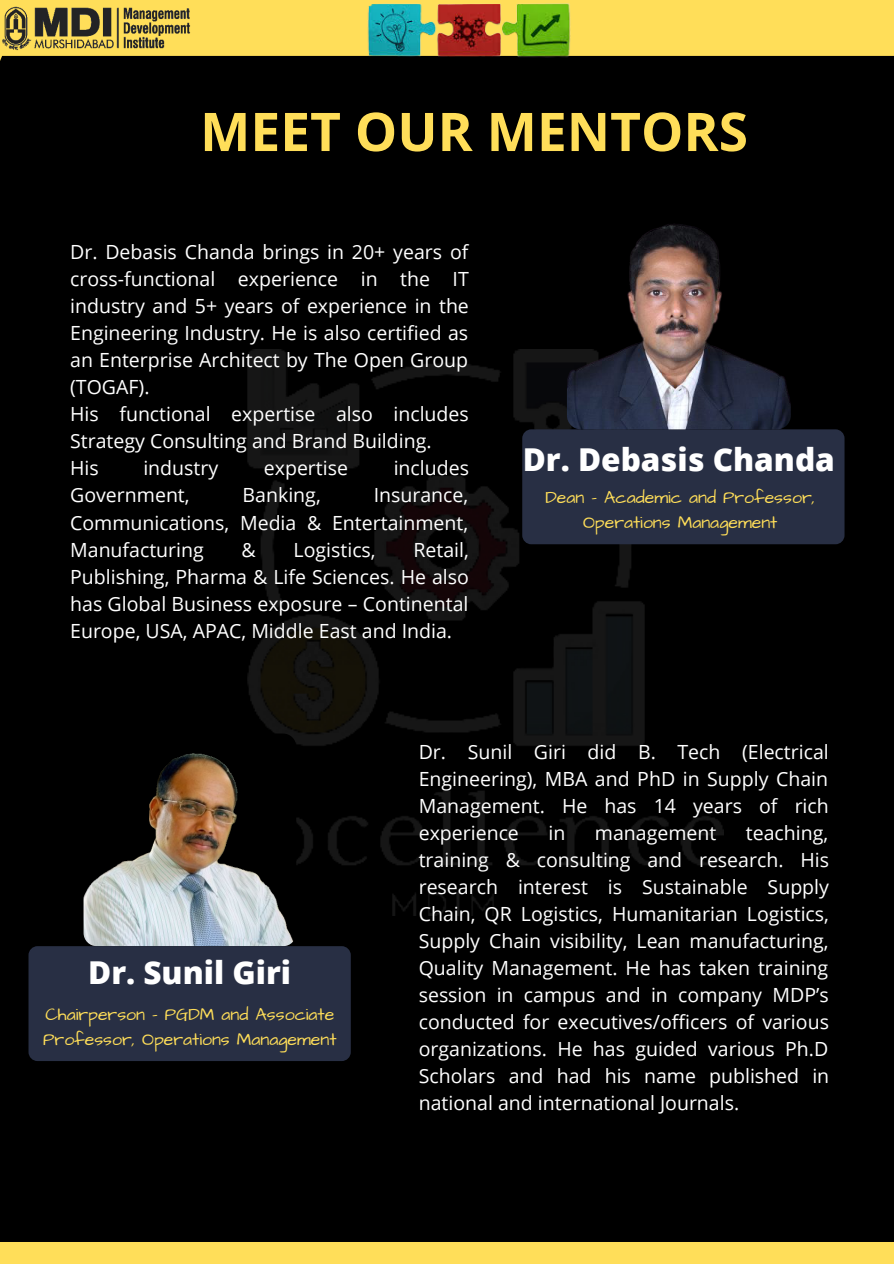
<style>
.page{position:relative;width:894px;height:1264px;background:#fff}
.page>*{position:absolute;margin:0;border:0;box-sizing:border-box;transform-origin:0 0}
.t1{font:700 53.25px "Open Sans";color:#ffde59}
.t2{font:800 31.5px "Open Sans";color:#fff}
.t3{font:19.5px/27px "Open Sans";color:#fff;text-align:justify}
.t4{font:17.7px/24.8px "Architects Daughter";color:#ffde59;text-align:center}
</style>
<div class="page">
<div style="left:0;top:0;width:893px;height:1263px;background:#000"></div>
<div style="left:0;top:1242px;width:893px;height:21px;background:#ffde59"></div>
<img style="left:247px;top:349px;width:476px;height:566px">
<svg style="left:0;top:0;width:893px;height:61px;background:#e3c64f"></svg>
<div style="left:522px;top:429px;width:322px;height:115px;background:#282f44;border-radius:9px"></div>
<img style="left:2px;top:4px;width:188px;height:46px">
<img style="left:351px;top:0;width:241px;height:61px">
<img style="left:566px;top:205px;width:224px;height:224px;border-radius:14px">
<img style="left:83px;top:733px;width:213px;height:213px;border-radius:13px">
<div style="left:28px;top:946px;width:323px;height:115px;background:#282f44;border-radius:9px"></div>
<p class="t1" style="left:200px;top:94px;width:549px">MEET OUR MENTORS</p>
<p class="t3" style="left:70px;top:238px;width:400px">Dr. Debasis Chanda brings in 20+ years of cross-functional experience in the IT industry and 5+ years of experience in the Engineering Industry. He is also certified as an Enterprise Architect by The Open Group (TOGAF).</p>
<p class="t3" style="left:70px;top:400px;width:400px">His functional expertise also includes<br>Strategy Consulting and Brand Building.</p>
<p class="t3" style="left:70px;top:454px;width:30px">His</p>
<p class="t3" style="left:143px;top:454px;width:76px">industry</p>
<p class="t3" style="left:264px;top:454px;width:86px">expertise</p>
<p class="t3" style="left:393px;top:454px;width:77px">includes</p>
<p class="t3" style="left:70px;top:481px;width:121px">Government,</p>
<p class="t3" style="left:242px;top:481px;width:80px">Banking,</p>
<p class="t3" style="left:70px;top:481px;width:399px;text-indent:303px">Insurance, Communications, Media &amp; Entertainment, Manufacturing</p>
<p class="t3" style="left:70px;top:535px;width:400px;text-indent:343px">Retail, Publishing, Pharma &amp; Life Sciences. He also has Global Business exposure – Continental Europe, USA, APAC, Middle East and India.</p>
<p class="t3" style="left:241px;top:535px;width:16px">&amp;</p>
<p class="t3" style="left:293px;top:535px;width:84px">Logistics,</p>
<p class="t2" style="left:522px;top:437px;width:313px">Dr. Debasis Chanda</p>
<p class="t4" style="left:545px;top:485px;width:271px">Dean – Academic and Professor,<br>Operations Management</p>
<p class="t2" style="left:88px;top:950px;width:204px">Dr. Sunil Giri</p>
<p class="t4" style="left:43px;top:1002px;width:295px;text-align:left">Chairperson – PGDM and Associate<br>Professor, Operations Management</p>
<p class="t3" style="left:418px;top:737px;width:411px">Dr. Sunil Giri did B. Tech (Electrical Engineering), MBA and PhD in Supply Chain Management. He has 14 years of rich experience</p>
<p class="t3" style="left:418px;top:818px;width:412px;text-indent:327px">teaching, training &amp; consulting and research. His research interest is Sustainable Supply Chain, QR Logistics, Humanitarian Logistics, Supply Chain visibility, Lean manufacturing, Quality Management. He has taken training session in campus and in company MDP’s conducted for executives/officers of various organizations. He has guided various Ph.D Scholars and had his name published in national and international Journals.</p>
<p class="t3" style="left:548px;top:818px;width:18px">in</p>
<p class="t3" style="left:594px;top:818px;width:123px">management</p>
</div>
